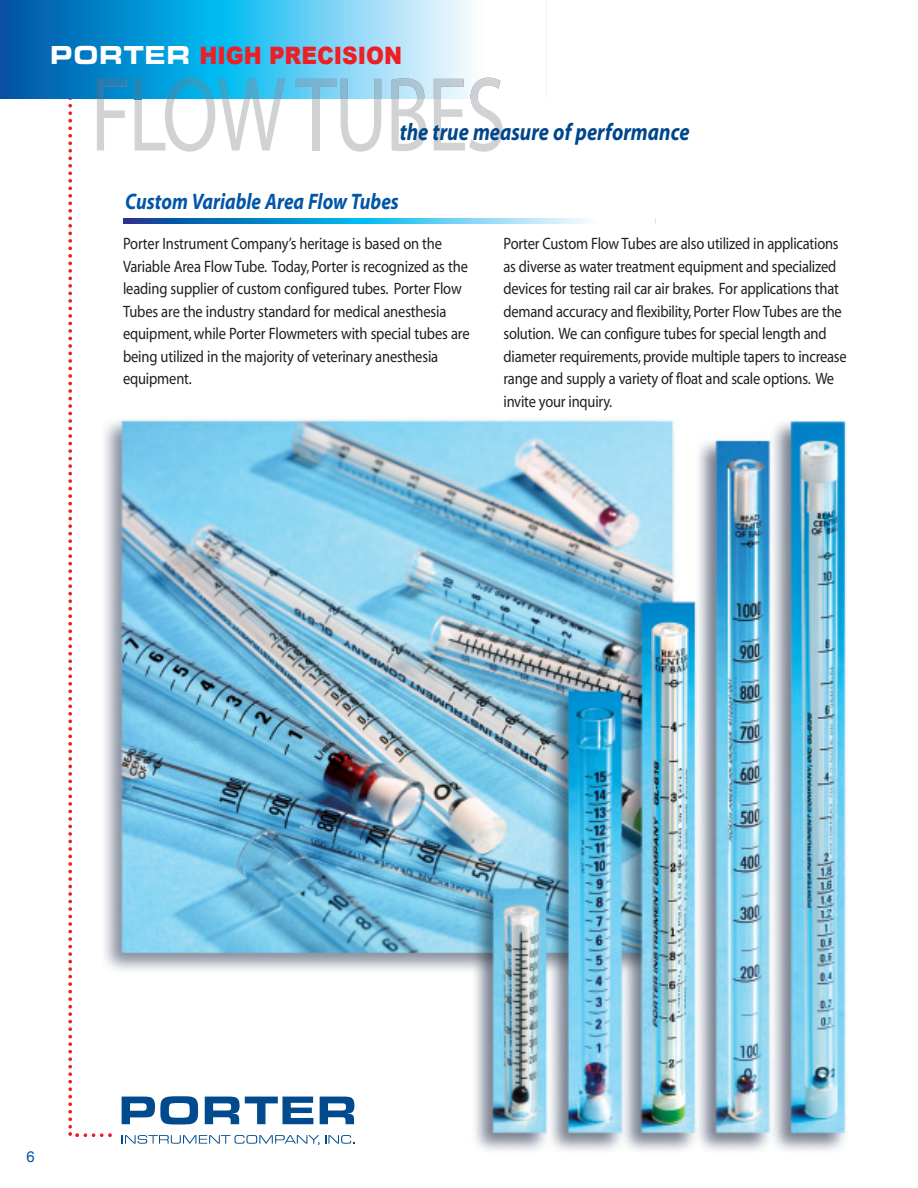
<style>
.page{position:relative;width:918px;height:1188px;background:#fff}
.page>*{position:absolute;margin:0;border:0;box-sizing:border-box;transform-origin:0 0}
.t1{font:italic 700 24px "Myriad";color:#01468b;scale:.85 1}
.t2{font:900 24px "Arial";color:#ee1e24;scale:.9 1}
.t3{font:italic 700 22.5px "Myriad";color:#0156a8;scale:.85 1}
.t4{font:16.5px/22.5px "Myriad";letter-spacing:-.015em;color:#231f20;scale:.88 1}
.t5{font:15px "Arial";color:#0156a8}
.s1{font-family:"Eurostile T Blac Exte";font-weight:400;font-size:27px;color:#fff}
</style>
<div class="page">
<img style="left:478px;top:420px;width:370px;height:731px">
<svg style="left:0;top:0;width:68px;height:99px;background:#0360af"></svg>
<img style="left:68px;top:0;width:588px;height:1145px">
<h1 class="t2" style="left:50px;top:37px;width:393px"><span class="s1">PORTER</span> HIGH PRECISION</h1>
<h1 class="t1" style="left:400px;top:123px;width:343px">the true measure of performance</h1>
<h2 class="t3" style="left:125px;top:193px;width:324px">Custom Variable Area Flow Tubes</h2>
<p class="t4" style="left:123px;top:234px;width:395px">Porter Instrument Company’s heritage is based on the Variable Area Flow Tube. Today, Porter is recognized as the leading supplier of custom configured tubes. Porter Flow Tubes are the industry standard for medical anesthesia equipment, while Porter Flowmeters with special tubes are being utilized in the majority of veterinary anesthesia equipment.</p>
<p class="t4" style="left:504px;top:234px;width:392px">Porter Custom Flow Tubes are also utilized in applications as diverse as water treatment equipment and specialized devices for testing rail car air brakes. For applications that demand accuracy and flexibility, Porter Flow Tubes are the solution. We can configure tubes for special length and diameter requirements, provide multiple tapers to increase range and supply a variety of float and scale options. We invite your inquiry.</p>
<p class="t5" style="left:27px;top:1148px;width:10px">6</p>
</div>
